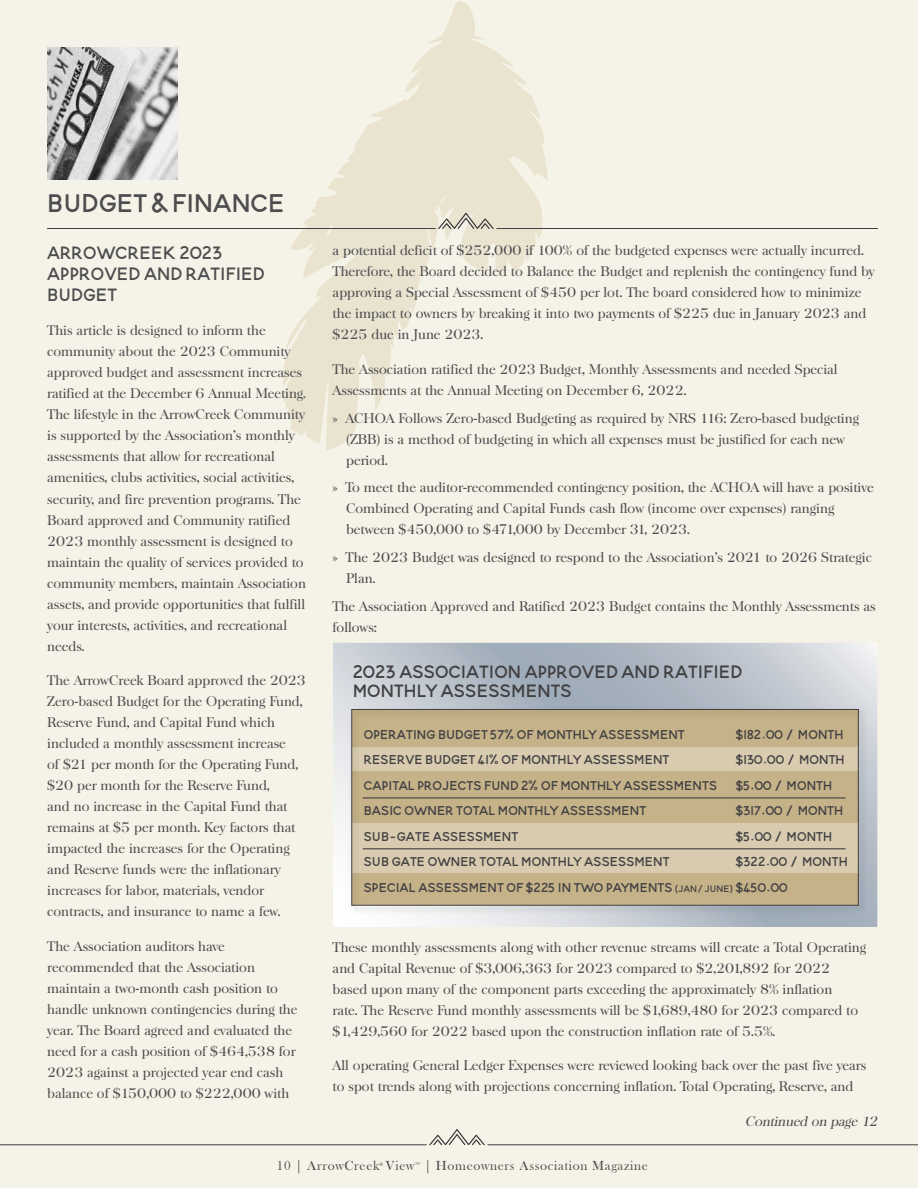
<style>
.page{position:relative;width:918px;height:1188px;background:#f5f3e7}
.page>*{position:absolute;margin:0;border:0;box-sizing:border-box;transform-origin:0 0}
.t1{font:45px "Blooming Elegant Sans";color:#4d4d4f}
.t2{font:31.5px "Blooming Elegant Sans";color:#414042}
.t3{font:31.5px "Blooming Elegant Sans";color:#4d4d4f}
.t4{font:22.5px/25.5px "Blooming Elegant Sans";color:#414042}
.t5{font:13.5px/21px "Baskerville Serial";color:#4d4d4f}
.t6{font:13.5px "Bask Old Face";letter-spacing:.05em;color:#4d4d4f}
.t7{font:italic 13.5px "Baskerville Serial";color:#4d4d4f}
.t8{font:5.25px "Bask Old Face";color:#4d4d4f}
.s1{font-size:16.5px}
</style>
<div class="page">
<svg style="left:429px;top:1129px;width:56px;height:16px"></svg>
<hr style="left:488px;top:1144px;width:430px;height:1px;background:#414042">
<hr style="left:0;top:1144px;width:426px;height:1px;background:#414042">
<svg style="left:283px;top:1px;width:265px;height:450px"></svg>
<img style="left:47px;top:47px;width:131px;height:133px">
<svg style="left:438px;top:213px;width:56px;height:16px"></svg>
<hr style="left:497px;top:228px;width:381px;height:1px;background:#414042">
<hr style="left:47px;top:228px;width:388px;height:1px;background:#414042">
<svg style="left:333px;top:643px;width:544px;height:284px;background:#c0c7d0"></svg>
<img style="left:346px;top:703px;width:525px;height:214px">
<div style="left:351px;top:709px;width:508px;height:197px;border:1px solid #414042"></div>
<hr style="left:363px;top:797px;width:483px;height:1px;background:#414042">
<hr style="left:363px;top:848px;width:483px;height:1px;background:#414042">
<h1 class="t1" style="left:47px;top:170px;width:239px">BUDGET &amp; FINANCE</h1>
<h2 class="t3" style="left:47px;top:230px;width:177px">ArrowCreek 2023</h2>
<h2 class="t3" style="left:47px;top:251px;width:219px">approved and ratified</h2>
<h2 class="t3" style="left:47px;top:272px;width:72px">budget</h2>
<p class="t5" style="left:47px;top:320px;width:260px">This article is designed to inform the community about the 2023 Community approved budget and assessment increases ratified at the December 6 Annual Meeting.<br>The lifestyle in the ArrowCreek Community is supported by the Association’s monthly assessments that allow for recreational amenities, clubs activities, social activities, security, and fire prevention programs. The Board approved and Community ratified 2023 monthly assessment is designed to maintain the quality of services provided to community members, maintain Association assets, and provide opportunities that fulfill your interests, activities, and recreational needs.</p>
<p class="t5" style="left:47px;top:670px;width:260px">The ArrowCreek Board approved the 2023<br>Zero-based Budget for the Operating Fund, Reserve Fund, and Capital Fund which included a monthly assessment increase<br>of $21 per month for the Operating Fund, $20 per month for the Reserve Fund,<br>and no increase in the Capital Fund that remains at $5 per month. Key factors that impacted the increases for the Operating and Reserve funds were the inflationary increases for labor, materials, vendor contracts, and insurance to name a few.</p>
<p class="t5" style="left:47px;top:936px;width:252px">The Association auditors have recommended that the Association maintain a two-month cash position to handle unknown contingencies during the year. The Board agreed and evaluated the need for a cash position of $464,538 for 2023 against a projected year end cash balance of $150,000 to $222,000 with</p>
<p class="t5" style="left:333px;top:240px;width:544px">a potential deficit of $252,000 if 100% of the budgeted expenses were actually incurred.<br>Therefore, the Board decided to Balance the Budget and replenish the contingency fund by approving a Special Assessment of $450 per lot. The board considered how to minimize the impact to owners by breaking it into two payments of $225 due in January 2023 and $225 due in June 2023.</p>
<p class="t5" style="left:333px;top:359px;width:507px">The Association ratified the 2023 Budget, Monthly Assessments and needed Special<br>Assessments at the Annual Meeting on December 6, 2022.</p>
<p class="t5" style="left:346px;top:408px;width:514px;text-indent:-14px">» ACHOA Follows Zero-based Budgeting as required by NRS 116: Zero-based budgeting (ZBB) is a method of budgeting in which all expenses must be justified for each new period.</p>
<p class="t5" style="left:346px;top:477px;width:529px;text-indent:-14px">» To meet the auditor-recommended contingency position, the ACHOA will have a positive<br>Combined Operating and Capital Funds cash flow (income over expenses) ranging between $450,000 to $471,000 by December 31, 2023.</p>
<p class="t5" style="left:346px;top:547px;width:527px;text-indent:-14px">» The 2023 Budget was designed to respond to the Association’s 2021 to 2026 Strategic<br>Plan.</p>
<p class="t5" style="left:333px;top:596px;width:545px">The Association Approved and Ratified 2023 Budget contains the Monthly Assessments as follows:</p>
<h2 class="t2" style="left:353px;top:649px;width:391px">2023 association approved and ratified</h2>
<h2 class="t2" style="left:353px;top:668px;width:221px">monthly assessments</h2>
<h3 class="t4" style="left:364px;top:718px;width:322px">Operating Budget 57% of Monthly Assessment</h3>
<h3 class="t4" style="left:736px;top:718px;width:109px">$182.00 / month</h3>
<h3 class="t4" style="left:364px;top:744px;width:307px">Reserve Budget 41% of Monthly Assessment</h3>
<h3 class="t4" style="left:364px;top:744px;width:483px;text-indent:372px">$130.00 / month<br>Capital Projects Fund 2% of Monthly Assessments $5.00 / month<br>Basic owner total monthly Assessment</h3>
<h3 class="t4" style="left:736px;top:795px;width:109px">$317.00 / month</h3>
<h3 class="t4" style="left:364px;top:820px;width:156px">Sub-gate Assessment</h3>
<h3 class="t4" style="left:736px;top:820px;width:98px">$5.00 / month</h3>
<h3 class="t4" style="left:364px;top:846px;width:307px">Sub Gate owner total monthly assessment</h3>
<h3 class="t4" style="left:364px;top:846px;width:486px;text-indent:372px">$322.00 / month special assessment of $225 in two payments <span class="s1">(Jan/june)</span> $450.00</h3>
<p class="t5" style="left:333px;top:937px;width:535px">These monthly assessments along with other revenue streams will create a Total Operating and Capital Revenue of $3,006,363 for 2023 compared to $2,201,892 for 2022 based upon many of the component parts exceeding the approximately 8% inflation<br>rate. The Reserve Fund monthly assessments will be $1,689,480 for 2023 compared to $1,429,560 for 2022 based upon the construction inflation rate of 5.5%.</p>
<p class="t5" style="left:333px;top:1055px;width:535px">All operating General Ledger Expenses were reviewed looking back over the past five years to spot trends along with projections concerning inflation. Total Operating, Reserve, and</p>
<p class="t7" style="left:745px;top:1113px;width:137px">Continued on page 12</p>
<p class="t6" style="left:277px;top:1158px;width:139px">10 | ArrowCreek View</p>
<p class="t8" style="left:379px;top:1161px;width:6px">®</p>
<p class="t8" style="left:415px;top:1161px;width:6px">™</p>
<p class="t6" style="left:424px;top:1158px;width:225px">| Homeowners Association Magazine</p>
</div>
